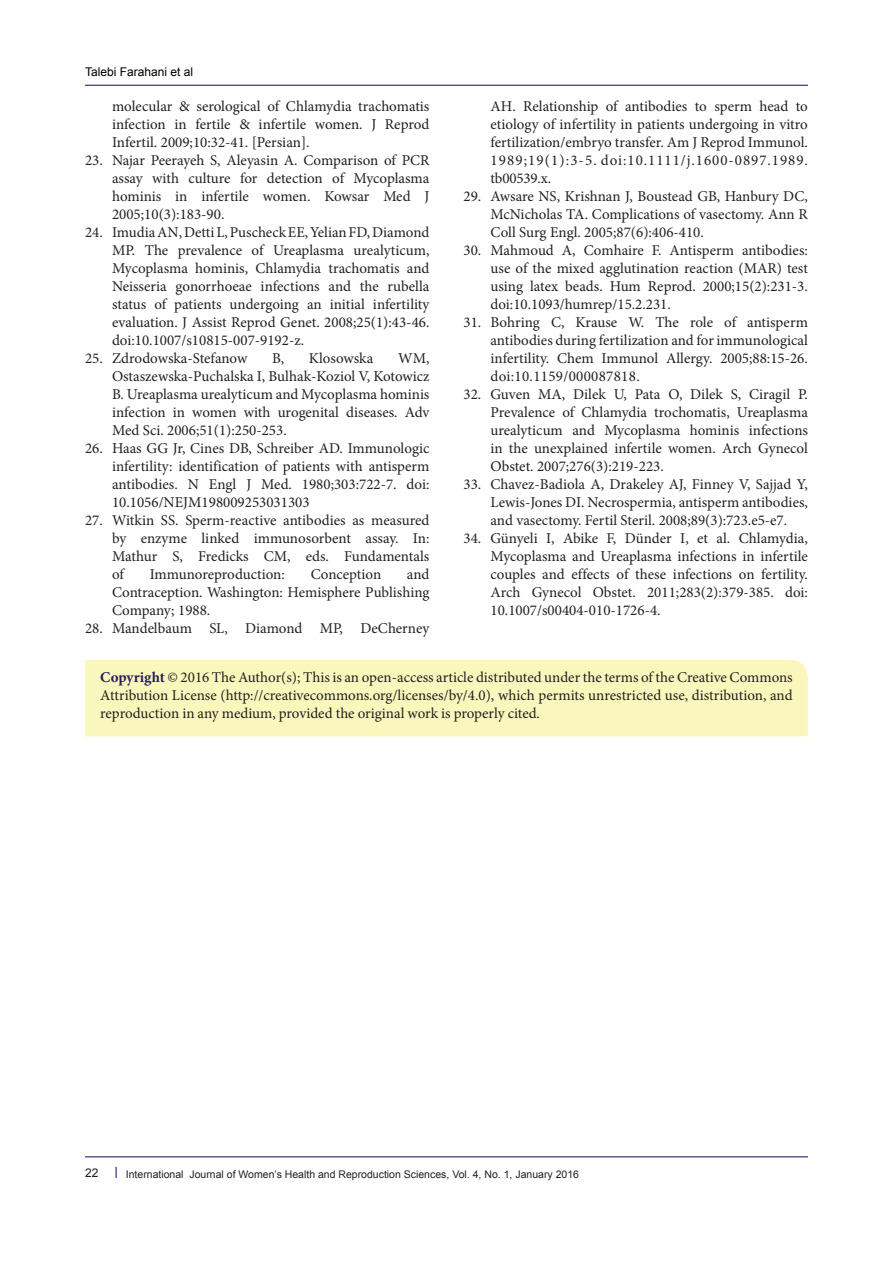
<style>
.page{position:relative;width:893px;height:1263px;background:#fff}
.page>*{position:absolute;margin:0;border:0;box-sizing:border-box;transform-origin:0 0}
.t1{font:15px/18px "Minion Pro";color:#231f20;text-align:justify}
.t2{font:12px "Arial";color:#000001}
.t3{font:12px "Arial";color:#231f20}
.t4{font:10.5px "Arial";color:#231f20}
.s1{font-weight:700;color:#261d5c}
</style>
<div class="page">
<hr style="left:85px;top:1156px;width:723px;height:1px;background:#190066">
<hr style="left:85px;top:85px;width:723px;height:1px;background:#190066">
<div style="left:85px;top:660px;width:723px;height:76px;background:#faf7bd"></div>
<p class="t2" style="left:85px;top:64px;width:110px">Talebi Farahani et al</p>
<p class="t1" style="left:112px;top:97px;width:319px">molecular &amp; serological of Chlamydia trachomatis infection in fertile &amp; infertile women. J Reprod Infertil. 2009;10:32-41. [Persian].</p>
<p class="t1" style="left:112px;top:151px;width:319px;text-indent:-27px">23. Najar Peerayeh S, Aleyasin A. Comparison of PCR assay with culture for detection of Mycoplasma hominis in infertile women. Kowsar Med J 2005;10(3):183-90.</p>
<p class="t1" style="left:112px;top:223px;width:319px;text-indent:-27px">24. ImudiaAN, DettiL, PuscheckEE, YelianFD,Diamond MP. The prevalence of Ureaplasma urealyticum, Mycoplasma hominis, Chlamydia trachomatis and Neisseria gonorrhoeae infections and the rubella status of patients undergoing an initial infertility evaluation. J Assist Reprod Genet. 2008;25(1):43-46. doi:10.1007/s10815-007-9192-z.</p>
<p class="t1" style="left:85px;top:349px;width:164px">25. Zdrodowska-Stefanow</p>
<p class="t1" style="left:272px;top:349px;width:13px">B,</p>
<p class="t1" style="left:309px;top:349px;width:66px">Klosowska</p>
<p class="t1" style="left:112px;top:349px;width:319px;text-indent:286px">WM, Ostaszewska-Puchalska I, Bulhak-Koziol V, Kotowicz B. Ureaplasma urealyticum and Mycoplasma hominis infection in women with urogenital diseases. Adv Med Sci. 2006;51(1):250-253.</p>
<p class="t1" style="left:112px;top:439px;width:319px;text-indent:-27px">26. Haas GG Jr, Cines DB, Schreiber AD. Immunologic infertility: identification of patients with antisperm antibodies. N Engl J Med. 1980;303:722-7. doi:<br>10.1056/NEJM198009253031303</p>
<p class="t1" style="left:112px;top:511px;width:319px;text-indent:-27px">27. Witkin SS. Sperm-reactive antibodies as measured by enzyme linked immunosorbent assay. In:<br>Mathur S, Fredicks CM, eds. Fundamentals of</p>
<p class="t1" style="left:112px;top:565px;width:319px;text-indent:295px">and Contraception. Washington: Hemisphere Publishing Company; 1988.</p>
<p class="t1" style="left:85px;top:619px;width:346px">28. Mandelbaum SL, Diamond MP, DeCherney</p>
<p class="t1" style="left:150px;top:565px;width:137px">Immunoreproduction:</p>
<p class="t1" style="left:311px;top:565px;width:72px">Conception</p>
<p class="t1" style="left:490px;top:97px;width:319px">AH. Relationship of antibodies to sperm head to etiology of infertility in patients undergoing in vitro fertilization/embryo transfer. Am J Reprod Immunol.<br>1989;19(1):3-5. doi:10.1111/j.1600-0897.1989. tb00539.x.</p>
<p class="t1" style="left:490px;top:187px;width:319px;text-indent:-27px">29. Awsare NS, Krishnan J, Boustead GB, Hanbury DC, McNicholas TA. Complications of vasectomy. Ann R Coll Surg Engl. 2005;87(6):406-410.</p>
<p class="t1" style="left:490px;top:241px;width:319px;text-indent:-27px">30. Mahmoud A, Comhaire F. Antisperm antibodies: use of the mixed agglutination reaction (MAR) test using latex beads. Hum Reprod. 2000;15(2):231-3. doi:10.1093/humrep/15.2.231.</p>
<p class="t1" style="left:490px;top:313px;width:319px;text-indent:-27px">31. Bohring C, Krause W. The role of antisperm antibodies during fertilization and for immunological infertility. Chem Immunol Allergy. 2005;88:15-26. doi:10.1159/000087818.</p>
<p class="t1" style="left:490px;top:385px;width:319px;text-indent:-27px">32. Guven MA, Dilek U, Pata O, Dilek S, Ciragil P.<br>Prevalence of Chlamydia trochomatis, Ureaplasma urealyticum and Mycoplasma hominis infections in the unexplained infertile women. Arch Gynecol Obstet. 2007;276(3):219-223.</p>
<p class="t1" style="left:490px;top:475px;width:319px;text-indent:-27px">33. Chavez-Badiola A, Drakeley AJ, Finney V, Sajjad Y, Lewis-Jones DI. Necrospermia, antisperm antibodies, and vasectomy. Fertil Steril. 2008;89(3):723.e5-e7.</p>
<p class="t1" style="left:490px;top:529px;width:319px;text-indent:-27px">34. Günyeli I, Abike F, Dünder I, et al. Chlamydia, Mycoplasma and Ureaplasma infections in infertile couples and effects of these infections on fertility.<br>Arch Gynecol Obstet. 2011;283(2):379-385. doi:<br>10.1007/s00404-010-1726-4.</p>
<p class="t1" style="left:100px;top:669px;width:694px"><span class="s1">Copyright</span> © 2016 The Author(s); This is an open-access article distributed under the terms of the Creative Commons Attribution License (http://creativecommons.org/licenses/by/4.0), which permits unrestricted use, distribution, and reproduction in any medium, provided the original work is properly cited.</p>
<p class="t3" style="left:85px;top:1164px;width:15px">22</p>
<p class="t4" style="left:126px;top:1167px;width:455px">International Journal of Women’s Health and Reproduction Sciences, Vol. 4, No. 1, January 2016</p>
</div>
